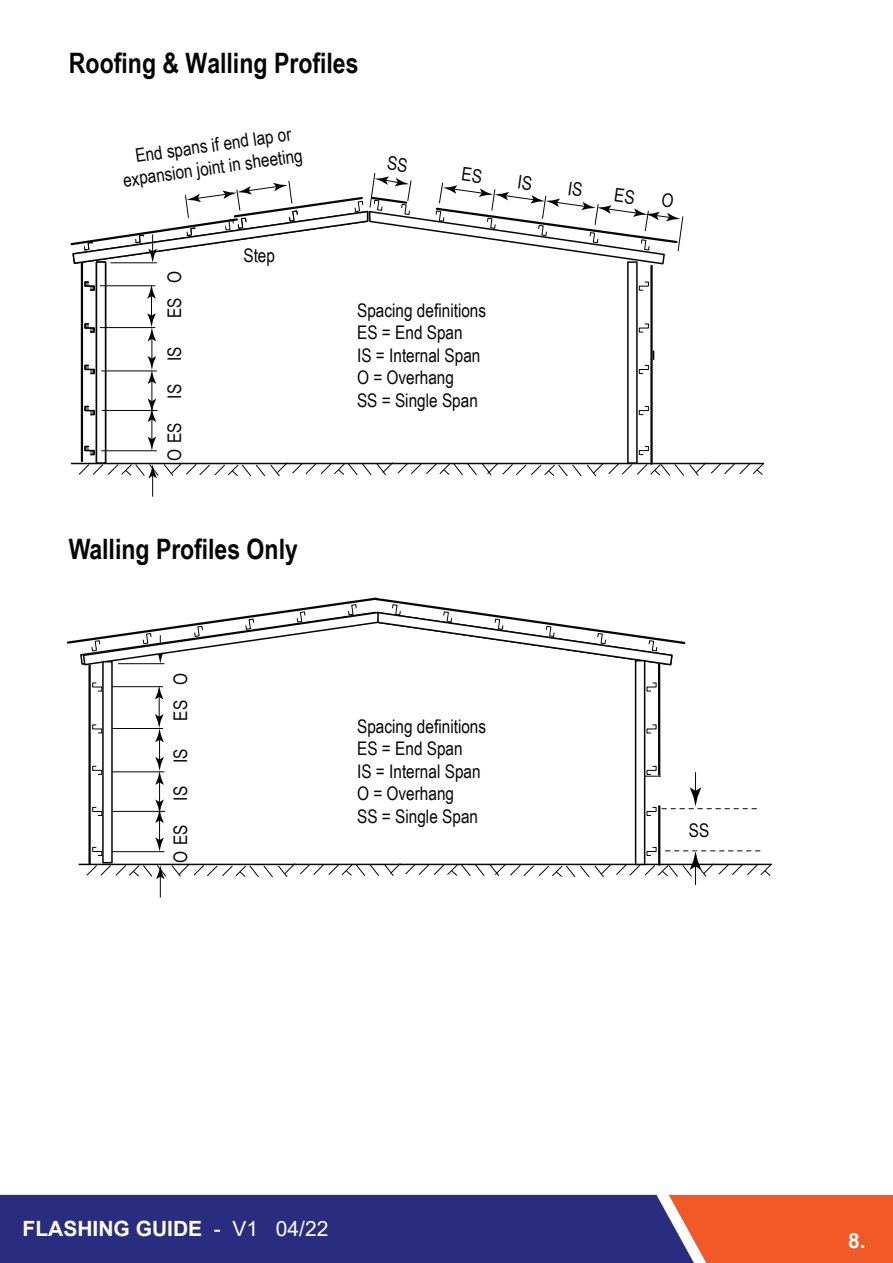
<style>
.page{position:relative;width:893px;height:1263px;background:#fff}
.page>*{position:absolute;margin:0;border:0;box-sizing:border-box;transform-origin:0 0}
.t1{font:700 28.05px "Arial Narrow";color:#050504}
.t2{font:700 21px "Arial";color:#fff}
.t3{font:18.75px/22.5px "Arial Narrow";color:#050504}
.s1{font-weight:400}
</style>
<div class="page">
<div style="left:0;top:1195px;width:669px;height:68px;background:#2a2d7f"></div>
<svg style="left:669px;top:1195px;width:224px;height:68px;background:#ea5e35"></svg>
<svg style="left:638px;top:365px;width:11px;height:9px"></svg>
<svg style="left:638px;top:281px;width:11px;height:10px"></svg>
<svg style="left:638px;top:323px;width:11px;height:10px"></svg>
<svg style="left:638px;top:406px;width:11px;height:9px"></svg>
<svg style="left:638px;top:446px;width:11px;height:9px"></svg>
<div style="left:627px;top:261px;width:11px;height:203px;border:2px solid #050504"></div>
<svg style="left:84px;top:364px;width:12px;height:11px"></svg>
<svg style="left:84px;top:281px;width:12px;height:11px"></svg>
<svg style="left:84px;top:322px;width:12px;height:12px"></svg>
<svg style="left:84px;top:405px;width:12px;height:11px"></svg>
<svg style="left:84px;top:445px;width:12px;height:11px"></svg>
<div style="left:96px;top:261px;width:10px;height:203px;border:2px solid #050504"></div>
<hr style="left:71px;top:463px;width:693px;height:1px;background:#050504">
<hr style="left:101px;top:450px;width:56px;height:1px;background:#050504">
<hr style="left:102px;top:410px;width:56px;height:1px;background:#050504">
<hr style="left:101px;top:371px;width:56px;height:1px;background:#050504">
<hr style="left:100px;top:327px;width:55px;height:1px;background:#050504">
<hr style="left:100px;top:285px;width:55px;height:1px;background:#050504">
<svg style="left:147px;top:285px;width:9px;height:165px"></svg>
<hr style="left:81px;top:262px;width:2px;height:200px;background:#050504">
<hr style="left:650px;top:265px;width:3px;height:200px;background:#050504">
<svg style="left:78px;top:462px;width:686px;height:35px"></svg>
<hr style="left:79px;top:864px;width:693px;height:1px;background:#050504">
<hr style="left:88px;top:665px;width:3px;height:199px;background:#050504">
<hr style="left:658px;top:664px;width:2px;height:111px;background:#050504">
<svg style="left:66px;top:597px;width:620px;height:69px"></svg>
<div style="left:103px;top:662px;width:9px;height:201px;background:#fff"></div>
<div style="left:102px;top:661px;width:11px;height:202px;border:2px solid #050504"></div>
<div style="left:636px;top:661px;width:9px;height:203px;background:#fff"></div>
<div style="left:635px;top:660px;width:10px;height:205px;border:2px solid #050504"></div>
<svg style="left:86px;top:682px;width:686px;height:215px"></svg>
<svg style="left:70px;top:173px;width:614px;height:92px"></svg>
<h1 class="t1" style="left:69px;top:42px;width:291px">Roofing &amp; Walling Profiles</h1>
<p class="t3" style="left:119px;top:148px;width:182px;text-align:center;rotate:-8deg">End spans if end lap or expansion joint in sheeting</p>
<p class="t3" style="left:165px;top:318px;width:49px;rotate:-90deg">ES O</p>
<p class="t3" style="left:165px;top:399px;width:54px;rotate:-90deg">IS IS</p>
<p class="t3" style="left:165px;top:461px;width:40px;rotate:-90deg">O ES</p>
<p class="t3" style="left:244px;top:246px;width:33px">Step</p>
<h1 class="t1" style="left:69px;top:528px;width:230px">Walling Profiles Only</h1>
<p class="t3" style="left:171px;top:720px;width:49px;rotate:-90deg">ES O</p>
<p class="t3" style="left:171px;top:801px;width:54px;rotate:-90deg">IS IS</p>
<p class="t3" style="left:171px;top:863px;width:40px;rotate:-90deg">O ES</p>
<p class="t3" style="left:357px;top:298px;width:131px">Spacing definitions<br>ES = End Span<br>IS = Internal Span<br>O = Overhang<br>SS = Single Span</p>
<p class="t3" style="left:357px;top:714px;width:131px">Spacing definitions<br>ES = End Span<br>IS = Internal Span<br>O = Overhang<br>SS = Single Span</p>
<p class="t2" style="left:23px;top:1220px;width:307px">FLASHING GUIDE <span class="s1">- V1 04/22</span></p>
<p class="t2" style="left:848px;top:1232px;width:19px">8.</p>
</div>
